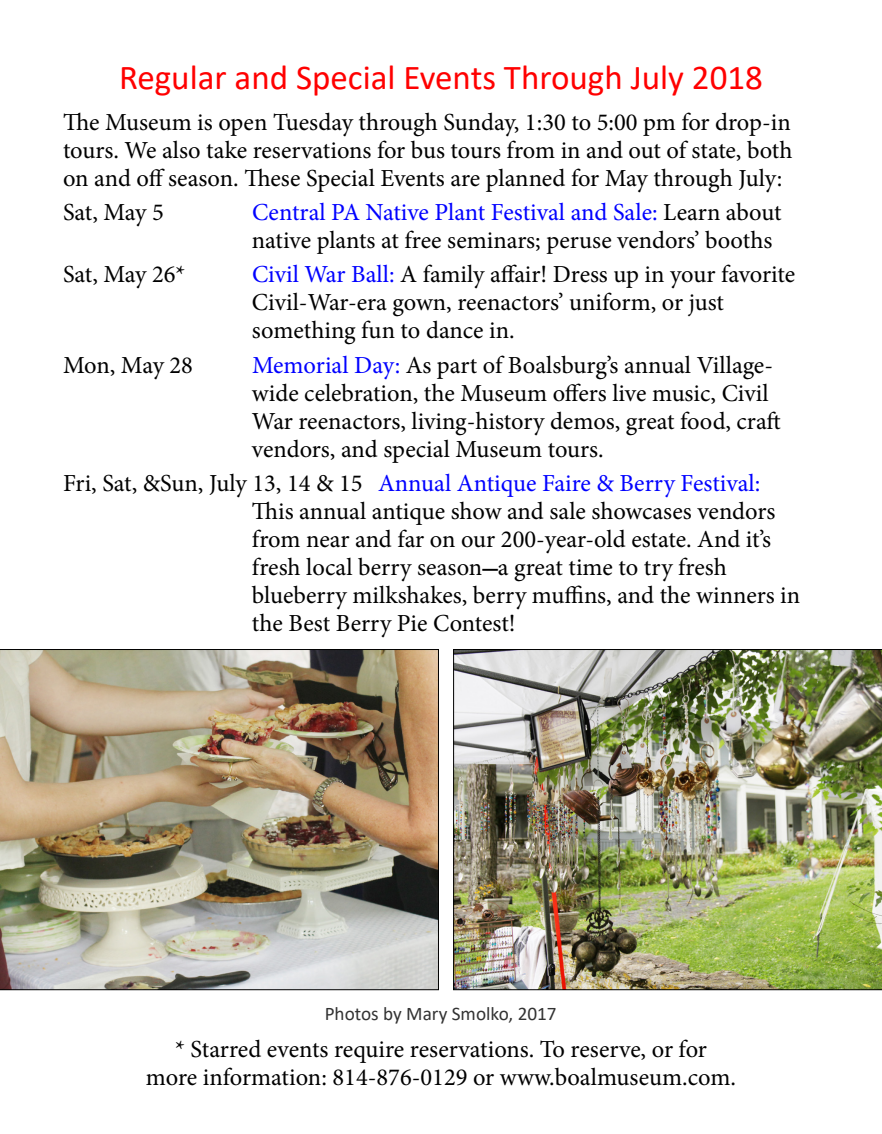
<style>
.page{position:relative;width:882px;height:1134px;background:#fff}
.page>*{position:absolute;margin:0;border:0;box-sizing:border-box;transform-origin:0 0}
.Heading_Red{font:35px "Calibri";color:#f00}
.Body{font:24.5px/28px "Minion Pro";color:#000}
.Body_Text_Centered{font:24.5px/28px "Minion Pro";color:#000;text-align:center}
.Photo_by{font:19.25px "Calibri";color:#333}
.s1{color:#00f}
.s2{font-family:"Bask Old Face"}
</style>
<div class="page">
<img style="left:0;top:649px;width:439px;height:341px">
<img style="left:453px;top:649px;width:429px;height:341px">
<p class="Heading_Red" style="left:119px;top:53px;width:645px">Regular and Special Events Through July 2018</p>
<p class="Body" style="left:63px;top:108px;width:731px;text-align:justify">The Museum is open Tuesday through Sunday, 1:30 to 5:00 pm for drop-in tours. We also take reservations for bus tours from in and out of state, both on and off season. These Special Events are planned for May through July:</p>
<p class="Body" style="left:63px;top:198px;width:102px">Sat, May 5</p>
<p class="Body" style="left:252px;top:198px;width:531px"><span class="s1">Central PA Native Plant Festival and Sale:</span> Learn about native plants at free seminars; peruse vendors’ booths</p>
<p class="Body" style="left:63px;top:261px;width:124px">Sat, May 26*</p>
<p class="Body" style="left:252px;top:261px;width:545px"><span class="s1">Civil War Ball:</span> A family affair! Dress up in your favorite<br>Civil-‑War-era gown, reenactors’ uniform, or just something fun to dance in.</p>
<p class="Body" style="left:63px;top:351px;width:131px">Mon, May 28</p>
<p class="Body" style="left:252px;top:351px;width:530px"><span class="s1">Memorial Day:</span> As part of Boalsburg’s annual Village&shy;wide celebration, the Museum offers live music, Civil War reenactors, living-history demos, great food, craft vendors, and special Museum tours.</p>
<p class="Body" style="left:252px;top:469px;width:550px;text-indent:-189px">Fri, Sat, &amp;Sun, July 13, 14 &amp; 15 <span class="s1">Annual Antique Faire &amp; Berry Festival:<br></span>This annual antique show and sale showcases vendors from near and far on our 200-year-old estate. And it’s fresh local berry season<span class="s2">—</span>a great time to try fresh blueberry milkshakes, berry muffins, and the winners in the Best Berry Pie Contest!</p>
<p class="Photo_by" style="left:325px;top:1001px;width:234px">Photos by Mary Smolko, 2017</p>
<p class="Body_Text_Centered" style="left:146px;top:1036px;width:592px">* Starred events require reservations. To reserve, or for<br>more information: 814-876-0129 or www.boalmuseum.com.</p>
</div>
